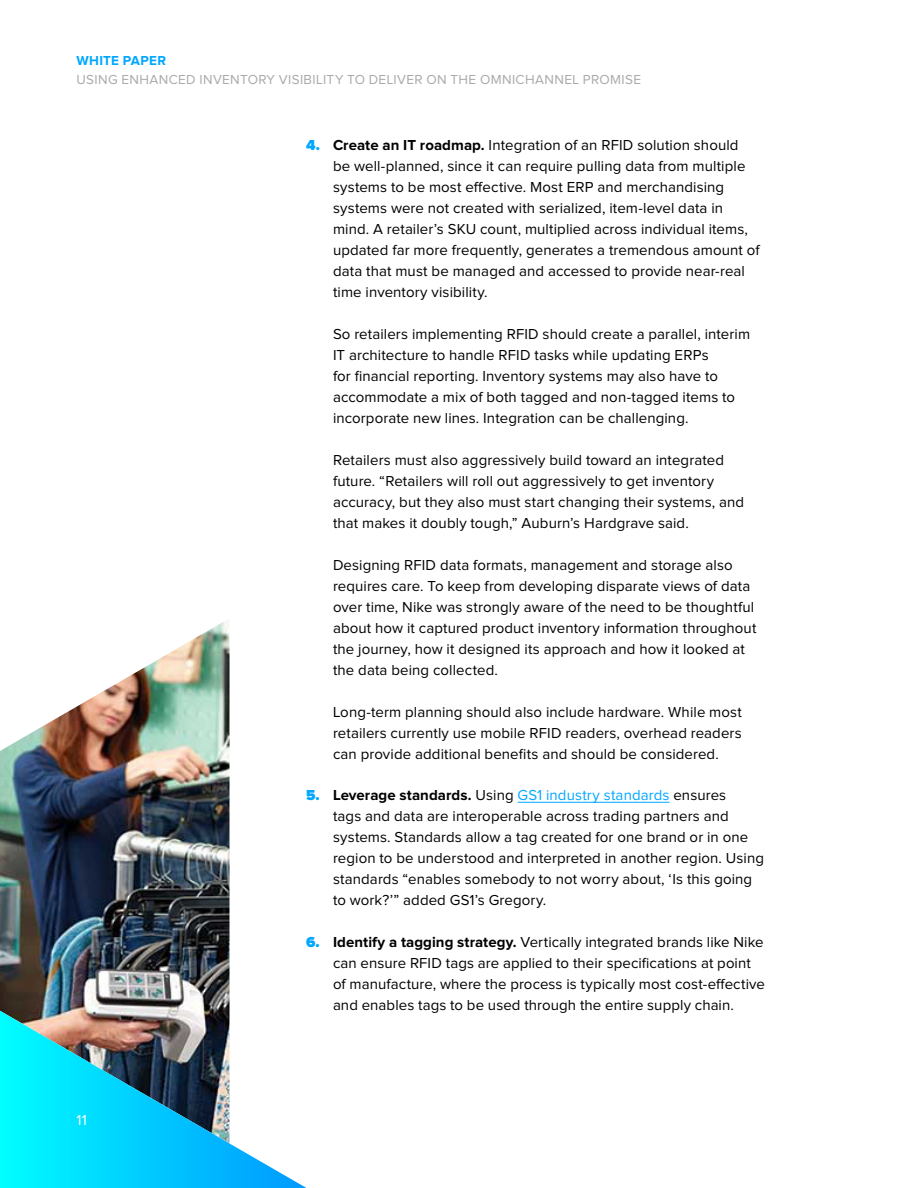
<style>
.page{position:relative;width:918px;height:1188px;background:#fff}
.page>*{position:absolute;margin:0;border:0;box-sizing:border-box;transform-origin:0 0}
.t1{font:15px/21px "Proxima Nova";letter-spacing:.005em;color:#000}
.t2{font:15px "Proxima Nova";color:#fff}
.t3{font:13.5px "Proxima Nova";letter-spacing:.03em;color:#a7a9ac}
.t4{font:700 13.5px "Proxima Nova";letter-spacing:.02em;color:#00a7ff}
.s1{font-weight:900;color:#00a7ff}
.s2{font-weight:700}
.s3{color:#00a7ff}
</style>
<div class="page">
<img style="left:0;top:619px;width:230px;height:392px">
<img style="left:0;top:1011px;width:306px;height:177px">
<hr style="left:518px;top:802px;width:152px;height:1px;background:#00a7ff">
<p class="t4" style="left:76px;top:54px;width:91px">WHITE PAPER</p>
<p class="t3" style="left:76px;top:73px;width:566px">USING ENHANCED INVENTORY VISIBILITY TO DELIVER ON THE OMNICHANNEL PROMISE</p>
<p class="t2" style="left:76px;top:1113px;width:12px">11</p>
<p class="t1" style="left:333px;top:135px;width:428px;text-indent:-27px"><span class="s1">4.</span> <span class="s2">Create an IT roadmap.</span> Integration of an RFID solution should<br>be well-planned, since it can require pulling data from multiple systems to be most effective. Most ERP and merchandising systems were not created with serialized, item-level data in mind. A retailer’s SKU count, multiplied across individual items, updated far more frequently, generates a tremendous amount of data that must be managed and accessed to provide near-real time inventory visibility.</p>
<p class="t1" style="left:333px;top:324px;width:419px">So retailers implementing RFID should create a parallel, interim IT architecture to handle RFID tasks while updating ERPs<br>for financial reporting. Inventory systems may also have to accommodate a mix of both tagged and non-tagged items to incorporate new lines. Integration can be challenging.</p>
<p class="t1" style="left:333px;top:450px;width:413px">Retailers must also aggressively build toward an integrated future. “Retailers will roll out aggressively to get inventory accuracy, but they also must start changing their systems, and that makes it doubly tough,” Auburn’s Hardgrave said.</p>
<p class="t1" style="left:333px;top:555px;width:425px">Designing RFID data formats, management and storage also requires care. To keep from developing disparate views of data over time, Nike was strongly aware of the need to be thoughtful about how it captured product inventory information throughout the journey, how it designed its approach and how it looked at the data being collected.</p>
<p class="t1" style="left:333px;top:702px;width:410px;text-align:justify">Long-term planning should also include hardware. While most retailers currently use mobile RFID readers, overhead readers can provide additional benefits and should be considered.</p>
<p class="t1" style="left:333px;top:785px;width:433px;text-indent:-27px"><span class="s1">5.</span> <span class="s2">Leverage standards.</span> Using <span class="s3">GS1 industry standards</span> ensures<br>tags and data are interoperable across trading partners and systems. Standards allow a tag created for one brand or in one region to be understood and interpreted in another region. Using standards “enables somebody to not worry about, ‘Is this going to work?’” added GS1’s Gregory.</p>
<p class="t1" style="left:333px;top:932px;width:434px;text-indent:-27px"><span class="s1">6.</span> <span class="s2">Identify a tagging strategy.</span> Vertically integrated brands like Nike can ensure RFID tags are applied to their specifications at point of manufacture, where the process is typically most cost-effective and enables tags to be used through the entire supply chain.</p>
</div>
